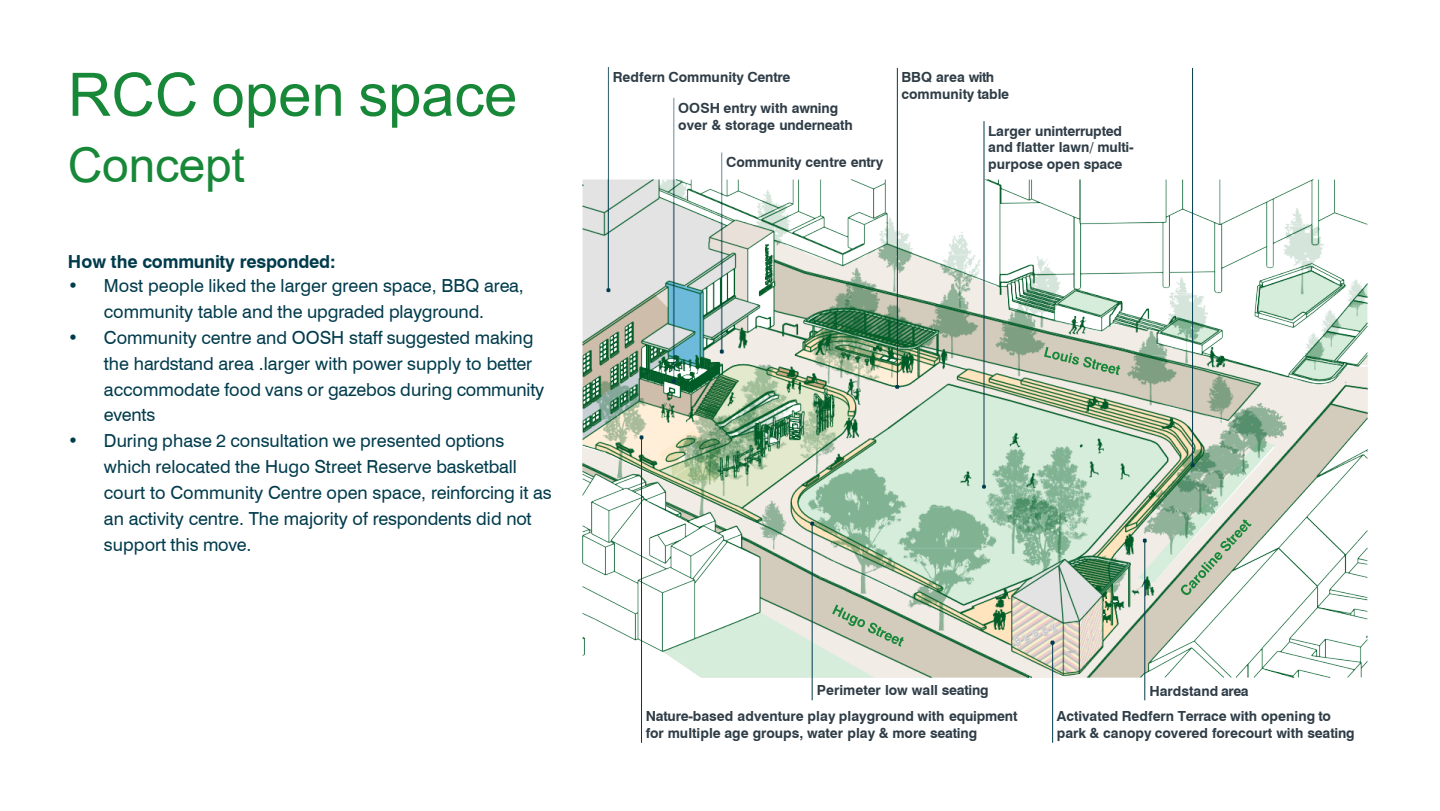
<style>
.page{position:relative;width:1440px;height:811px;background:#fff}
.page>*{position:absolute;margin:0;border:0;box-sizing:border-box;transform-origin:0 0}
.t1{font:60px "Arial";color:#178738}
.t2{font:48px "Arial";letter-spacing:-.005em;color:#178738}
.t3{font:18px/26px "Swiss 721 BT";color:#003b4c}
.t4{font:700 18px "Swiss 721 BT";letter-spacing:-.01em;color:#003b4c}
.t5{font:700 14px/16.8px "Swiss 721 BT";letter-spacing:-.005em;color:#2f3d47}
</style>
<div class="page">
<img style="left:582px;top:68px;width:786px;height:609px">
<svg style="left:1181px;top:519px;width:71px;height:76px"></svg>
<svg style="left:832px;top:605px;width:72px;height:42px;background:#b8c3ac"></svg>
<svg style="left:1044px;top:347px;width:76px;height:28px;background:#b3bfa6"></svg>
<hr style="left:897px;top:68px;width:1px;height:319px;background:#003b4c">
<svg style="left:895px;top:385px;width:4px;height:4px"></svg>
<hr style="left:984px;top:121px;width:1px;height:366px;background:#003b4c">
<svg style="left:982px;top:485px;width:4px;height:4px"></svg>
<hr style="left:1192px;top:68px;width:1px;height:397px;background:#003b4c">
<svg style="left:1191px;top:463px;width:4px;height:4px"></svg>
<hr style="left:641px;top:438px;width:1px;height:305px;background:#003b4c">
<hr style="left:812px;top:524px;width:1px;height:176px;background:#003b4c">
<svg style="left:810px;top:522px;width:4px;height:4px"></svg>
<hr style="left:1052px;top:643px;width:1px;height:100px;background:#003b4c">
<svg style="left:1050px;top:641px;width:5px;height:4px"></svg>
<hr style="left:1144px;top:540px;width:1px;height:160px;background:#003b4c">
<svg style="left:1143px;top:539px;width:4px;height:4px"></svg>
<h2 class="t1" style="left:68px;top:53px;width:451px">RCC open space</h2>
<h2 class="t2" style="left:68px;top:132px;width:179px">Concept</h2>
<p class="t4" style="left:68px;top:251px;width:269px">How the community responded:</p>
<p class="t3" style="left:68px;top:272px;width:457px;text-align:center">• Most people liked the larger green space, BBQ area, community table and the upgraded playground.</p>
<p class="t3" style="left:104px;top:324px;width:442px;text-indent:-36px">• Community centre and OOSH staff suggested making the hardstand area .larger with power supply to better accommodate food vans or gazebos during community events</p>
<p class="t3" style="left:104px;top:428px;width:449px;text-indent:-36px">• During phase 2 consultation we presented options which relocated the Hugo Street Reserve basketball court to Community Centre open space, reinforcing it as an activity centre. The majority of respondents did not support this move.</p>
<p class="t5" style="left:613px;top:69px;width:179px">Redfern Community Centre</p>
<p class="t5" style="left:678px;top:100px;width:176px">OOSH entry with awning over &amp; storage underneath</p>
<p class="t5" style="left:726px;top:154px;width:159px">Community centre entry</p>
<p class="t5" style="left:901px;top:69px;width:109px">BBQ area with community table</p>
<p class="t5" style="left:988px;top:122px;width:147px">Larger uninterrupted and flatter lawn/ multi&shy;purpose open space</p>
<p class="t5" style="left:817px;top:682px;width:173px">Perimeter low wall seating</p>
<p class="t5" style="left:646px;top:708px;width:373px">Nature-based adventure play playground with equipment</p>
<p class="t5" style="left:646px;top:724px;width:333px">for multiple age groups, water play &amp; more seating</p>
<p class="t5" style="left:1149px;top:682px;width:101px">Hardstand area</p>
<p class="t5" style="left:1057px;top:708px;width:299px">Activated Redfern Terrace with opening to park &amp; canopy covered forecourt with seating</p>
</div>
